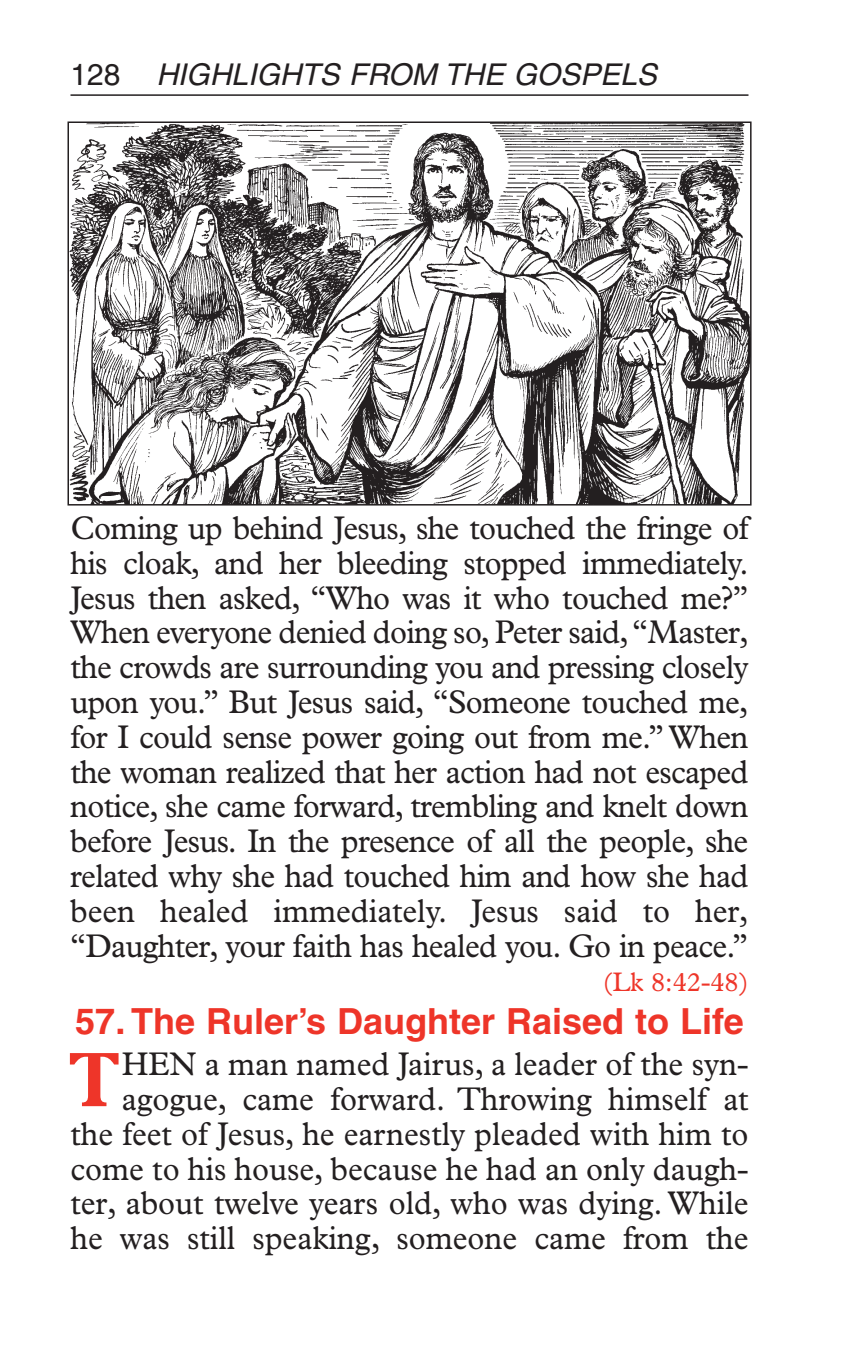
<style>
.page{position:relative;width:864px;height:1350px;background:#fff}
.page>*{position:absolute;margin:0;border:0;box-sizing:border-box;transform-origin:0 0}
.t1{font:700 77.7px "Plantin";color:#ee3529;scale:.9 1}
.t2{font:700 36px "Helvetica";color:#ee3529}
.t3{font:33px/34.8px "Plantin";color:#231f20;text-align:justify;scale:.95 1}
.t4{font:italic 30px "Helvetica";color:#231f20}
.t5{font:27px "Plantin";color:#ee3529;scale:.95 1}
.s1{font-style:normal}
</style>
<div class="page">
<hr style="left:70px;top:94px;width:678px;height:2px;background:#231f20">
<img style="left:71px;top:125px;width:678px;height:378px">
<div style="left:68px;top:122px;width:684px;height:384px;border:2px solid #231f20"></div>
<p class="t4" style="left:70px;top:64px;width:588px"><span class="s1">128</span> HIGHLIGHTS FROM THE GOSPELS</p>
<p class="t3" style="left:70px;top:513px;width:716px">Coming up behind Jesus, she touched the fringe of his cloak, and her bleeding stopped immediately.<br>Jesus then asked, “Who was it who touched me?” When everyone denied doing so, Peter said,“Master, the crowds are surrounding you and pressing closely upon you.” But Jesus said, “Someone touched me, for I could sense power going out from me.” When the woman realized that her action had not escaped notice, she came forward, trembling and knelt down before Jesus. In the presence of all the people, she related why she had touched him and how she had been healed immediately. Jesus said to her, “Daughter, your faith has healed you. Go in peace.”</p>
<p class="t5" style="left:603px;top:973px;width:155px">(Lk 8:42-48)</p>
<p class="t2" style="left:75px;top:1009px;width:670px">57. The Ruler’s Daughter Raised to Life</p>
<h1 class="t1" style="left:68px;top:1053px;width:59px">T</h1>
<p class="t3" style="left:71px;top:1050px;width:715px;text-align:right">HEN a man named Jairus, a leader of the syn&shy;agogue, came forward. Throwing himself at<br>the feet of Jesus, he earnestly pleaded with him to come to his house, because he had an only daugh&shy;ter, about twelve years old, who was dying. While he was still speaking, someone came from the</p>
</div>
